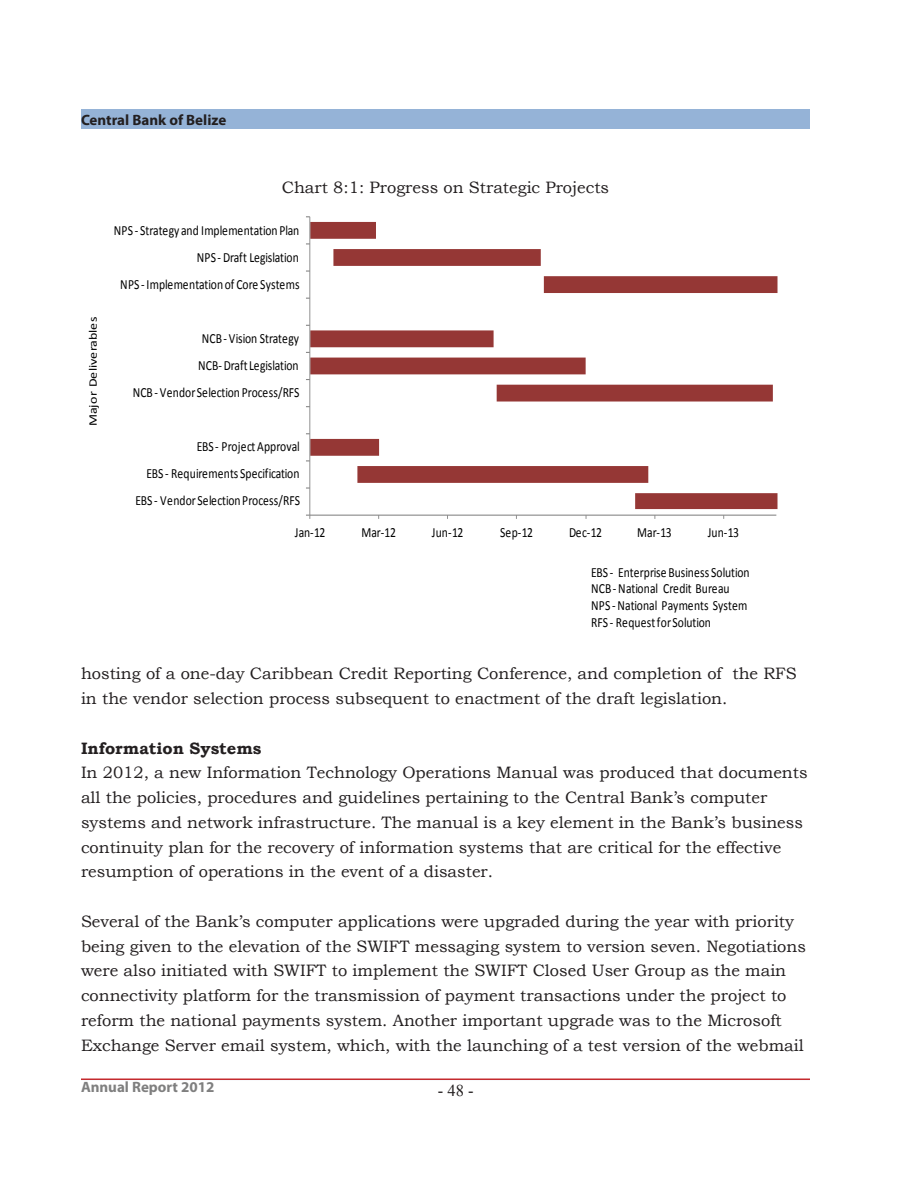
<style>
.page{position:relative;width:918px;height:1188px;background:#fff}
.page>*{position:absolute;margin:0;border:0;box-sizing:border-box;transform-origin:0 0}
.t1{font:16.5px/24.8px "Bookman Old Style";color:#231f20}
.t2{font:700 16.5px "Bookman Old Style";color:#231f20}
.t3{font:16.5px "Times New Roman";color:#231f20}
.t4{font:700 15px "Myriad Pro";color:#231f20}
.t5{font:700 15px "Myriad Pro";color:#7f7f7f}
.t6{font:14.1px/16.8px "Calibri";letter-spacing:.005em;color:#000;scale:.83 1}
.t7{font:11.55px "Calibri";letter-spacing:-.005em;color:#000;scale:1.21 1}
</style>
<div class="page">
<hr style="left:81px;top:1079px;width:729px;height:2px;background:#f8f8fb">
<hr style="left:81px;top:1078px;width:729px;height:2px;background:#c42a2e">
<div style="left:81px;top:110px;width:729px;height:19px;background:#95b3d7"></div>
<svg style="left:310px;top:222px;width:468px;height:287px"></svg>
<hr style="left:310px;top:515px;width:466px;height:1px;background:#868686">
<hr style="left:309px;top:217px;width:1px;height:298px;background:#868686">
<p class="t4" style="left:81px;top:110px;width:147px">Central Bank of Belize</p>
<p class="t1" style="left:282px;top:175px;width:329px">Chart 8:1: Progress on Strategic Projects</p>
<p class="t6" style="left:114px;top:222px;width:225px">NPS - Strategy and Implementation Plan</p>
<p class="t6" style="left:197px;top:249px;width:124px">NPS - Draft Legislation</p>
<p class="t7" style="left:86px;top:426px;width:92px;rotate:-90deg">Major Deliverables</p>
<p class="t6" style="left:120px;top:276px;width:218px">NPS - Implementation of Core Systems</p>
<p class="t6" style="left:202px;top:330px;width:119px">NCB - Vision Strategy</p>
<p class="t6" style="left:198px;top:357px;width:123px">NCB- Draft Legislation</p>
<p class="t6" style="left:133px;top:384px;width:203px">NCB - Vendor Selection Process/RFS</p>
<p class="t6" style="left:197px;top:438px;width:126px">EBS - Project Approval</p>
<p class="t6" style="left:147px;top:465px;width:186px">EBS - Requirements Specification</p>
<p class="t6" style="left:136px;top:492px;width:200px">EBS - Vendor Selection Process/RFS</p>
<p class="t6" style="left:295px;top:524px;width:38px">Jan-12</p>
<p class="t6" style="left:361px;top:524px;width:43px">Mar-12</p>
<p class="t6" style="left:432px;top:524px;width:39px">Jun-12</p>
<p class="t6" style="left:500px;top:524px;width:41px">Sep-12</p>
<p class="t6" style="left:569px;top:524px;width:41px">Dec-12</p>
<p class="t6" style="left:637px;top:524px;width:43px">Mar-13</p>
<p class="t6" style="left:708px;top:524px;width:39px">Jun-13</p>
<p class="t6" style="left:591px;top:564px;width:192px">EBS - Enterprise Business Solution<br>NCB - National Credit Bureau<br>NPS -National Payments System<br>RFS - Request for Solution</p>
<p class="t1" style="left:81px;top:661px;width:717px">hosting of a one-day Caribbean Credit Reporting Conference, and completion of the RFS in the vendor selection process subsequent to enactment of the draft legislation.</p>
<p class="t2" style="left:81px;top:736px;width:182px">Information Systems</p>
<p class="t1" style="left:81px;top:760px;width:728px">In 2012, a new Information Technology Operations Manual was produced that documents all the policies, procedures and guidelines pertaining to the Central Bank’s computer systems and network infrastructure. The manual is a key element in the Bank’s business continuity plan for the recovery of information systems that are critical for the effective resumption of operations in the event of a disaster.</p>
<p class="t1" style="left:81px;top:909px;width:727px">Several of the Bank’s computer applications were upgraded during the year with priority being given to the elevation of the SWIFT messaging system to version seven. Negotiations were also initiated with SWIFT to implement the SWIFT Closed User Group as the main connectivity platform for the transmission of payment transactions under the project to reform the national payments system. Another important upgrade was to the Microsoft Exchange Server email system, which, with the launching of a test version of the webmail</p>
<p class="t5" style="left:81px;top:1078px;width:135px">Annual Report 2012</p>
<p class="t3" style="left:438px;top:1079px;width:37px">- 48 -</p>
</div>
